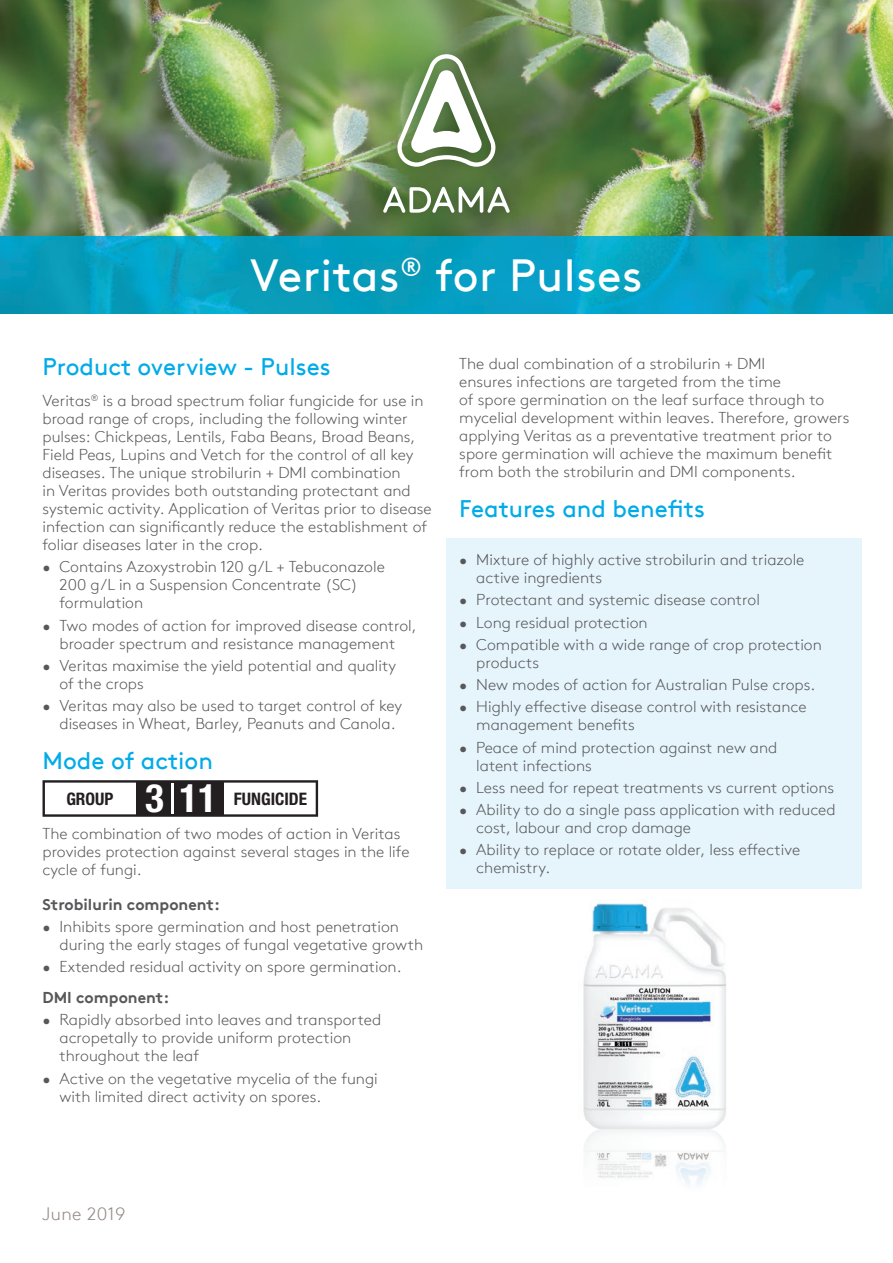
<style>
.page{position:relative;width:893px;height:1263px;background:#fff}
.page>*{position:absolute;margin:0;border:0;box-sizing:border-box;transform-origin:0 0}
.t1{font:45px "Brown TT";letter-spacing:.01em;color:#fff}
.t2{font:700 condensed 39.15px "Helvetica Neue";color:#fff}
.t3{font:24px "Brown TT";color:#00abe7}
.t4{font:300 18px "Brown TT";letter-spacing:.025em;color:#928884}
.t5{font:700 condensed 17.25px "Helvetica Neue";color:#231f20}
.t6{font:300 15.75px/18px "Brown TT";color:#57585a}
.t7{font:700 15.75px "Brown TT";color:#57585a}
</style>
<div class="page">
<img style="left:584px;top:1151px;width:127px;height:35px">
<div style="left:447px;top:538px;width:415px;height:351px;background:#e6f4fb"></div>
<svg style="left:43px;top:780px;width:275px;height:37px"></svg>
<img style="left:0;top:0;width:893px;height:313px">
<img style="left:583px;top:903px;width:143px;height:248px">
<img style="left:373px;top:43px;width:147px;height:180px">
<svg style="left:396px;top:54px;width:101px;height:113px"></svg>
<svg style="left:383px;top:187px;width:127px;height:26px"></svg>
<h1 class="t1" style="left:250px;top:249px;width:394px">Veritas<sup>®</sup> for Pulses</h1>
<h3 class="t3" style="left:43px;top:353px;width:290px">Product overview - Pulses</h3>
<p class="t6" style="left:43px;top:392px;width:391px">Veritas<sup>®</sup> is a broad spectrum foliar fungicide for use in broad range of crops, including the following winter pulses: Chickpeas, Lentils, Faba Beans, Broad Beans, Field Peas, Lupins and Vetch for the control of all key diseases. The unique strobilurin + DMI combination<br>in Veritas provides both outstanding protectant and systemic activity. Application of Veritas prior to disease infection can significantly reduce the establishment of foliar diseases later in the crop.</p>
<p class="t6" style="left:60px;top:558px;width:327px;text-indent:-17px">• Contains Azoxystrobin 120 g/L + Tebuconazole<br>200 g/L in a Suspension Concentrate (SC) formulation</p>
<p class="t6" style="left:43px;top:616px;width:376px;text-align:center">• Two modes of action for improved disease control, broader spectrum and resistance management</p>
<p class="t6" style="left:60px;top:657px;width:338px;text-indent:-17px">• Veritas maximise the yield potential and quality of the crops</p>
<p class="t6" style="left:60px;top:697px;width:344px;text-indent:-17px">• Veritas may also be used to target control of key diseases in Wheat, Barley, Peanuts and Canola.</p>
<h3 class="t3" style="left:43px;top:746px;width:172px">Mode of action</h3>
<p class="t5" style="left:66px;top:788px;width:49px">GROUP</p>
<h2 class="t2" style="left:145px;top:775px;width:73px">3 11</h2>
<p class="t5" style="left:234px;top:788px;width:75px">FUNGICIDE</p>
<p class="t6" style="left:43px;top:824px;width:368px">The combination of two modes of action in Veritas provides protection against several stages in the life cycle of fungi.</p>
<p class="t7" style="left:43px;top:895px;width:179px">Strobilurin component:</p>
<p class="t6" style="left:60px;top:918px;width:365px;text-indent:-17px">• Inhibits spore germination and host penetration during the early stages of fungal vegetative growth</p>
<p class="t6" style="left:43px;top:958px;width:360px">• Extended residual activity on spore germination.</p>
<p class="t7" style="left:43px;top:988px;width:128px">DMI component:</p>
<p class="t6" style="left:60px;top:1011px;width:323px;text-indent:-17px">• Rapidly absorbed into leaves and transported acropetally to provide uniform protection throughout the leaf</p>
<p class="t6" style="left:60px;top:1069px;width:320px;text-indent:-17px">• Active on the vegetative mycelia of the fungi with limited direct activity on spores.</p>
<p class="t6" style="left:459px;top:355px;width:392px">The dual combination of a strobilurin + DMI<br>ensures infections are targeted from the time<br>of spore germination on the leaf surface through to mycelial development within leaves. Therefore, growers applying Veritas as a preventative treatment prior to spore germination will achieve the maximum benefit from both the strobilurin and DMI components.</p>
<h3 class="t3" style="left:459px;top:494px;width:247px">Features and benefits</h3>
<p class="t6" style="left:476px;top:551px;width:330px;text-indent:-17px">• Mixture of highly active strobilurin and triazole active ingredients</p>
<p class="t6" style="left:459px;top:591px;width:302px">• Protectant and systemic disease control</p>
<p class="t6" style="left:459px;top:613px;width:190px">• Long residual protection</p>
<p class="t6" style="left:476px;top:636px;width:347px;text-indent:-17px">• Compatible with a wide range of crop protection products</p>
<p class="t6" style="left:459px;top:676px;width:357px">• New modes of action for Australian Pulse crops.</p>
<p class="t6" style="left:476px;top:698px;width:332px;text-indent:-17px">• Highly effective disease control with resistance management benefits</p>
<p class="t6" style="left:476px;top:738px;width:303px;text-indent:-17px">• Peace of mind protection against new and latent infections</p>
<p class="t6" style="left:459px;top:779px;width:376px">• Less need for repeat treatments vs current options</p>
<p class="t6" style="left:476px;top:801px;width:361px;text-indent:-17px">• Ability to do a single pass application with reduced cost, labour and crop damage</p>
<p class="t6" style="left:476px;top:841px;width:325px;text-indent:-17px">• Ability to replace or rotate older, less effective chemistry.</p>
<p class="t4" style="left:43px;top:1203px;width:84px">June 2019</p>
</div>
